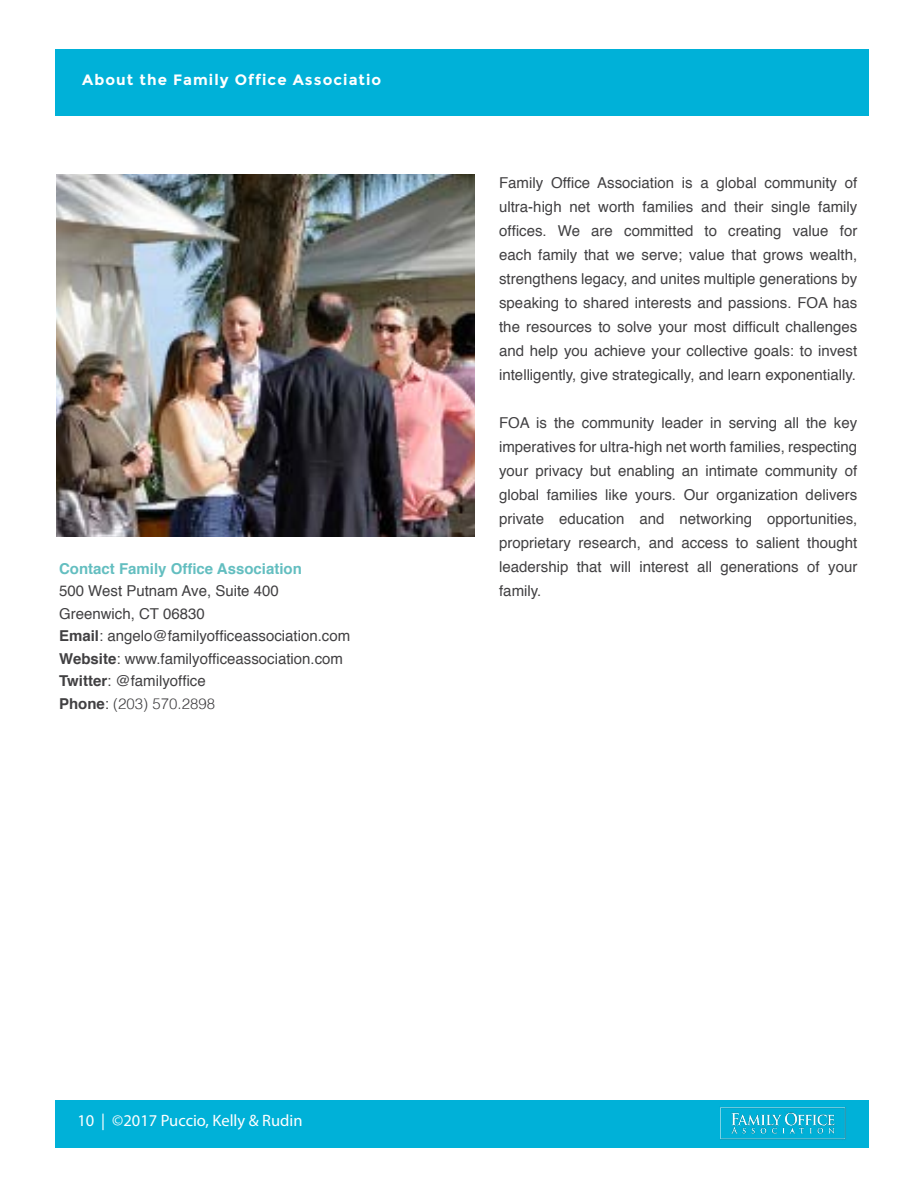
<style>
.page{position:relative;width:918px;height:1188px;background:#fff}
.page>*{position:absolute;margin:0;border:0;box-sizing:border-box;transform-origin:0 0}
.t1{font:16.5px "Myriad Pro";color:#fff}
.t2{font:15px/24px "Helvetica";color:#414042;text-align:justify}
.t3{font:700 15px "Montserrat";letter-spacing:.07em;color:#fff}
.t4{font:700 15px "Helvetica";color:#63bec0}
.s1{font-weight:700}
.s2{font-weight:300}
</style>
<div class="page">
<div style="left:55px;top:50px;width:813px;height:66px;background:#00b1d8"></div>
<div style="left:55px;top:1100px;width:813px;height:47px;background:#00b1d8"></div>
<img style="left:720px;top:1107px;width:126px;height:33px">
<img style="left:57px;top:175px;width:418px;height:361px">
<p class="t3" style="left:82px;top:70px;width:301px">About the Family Office Associatio</p>
<p class="t4" style="left:59px;top:556px;width:244px">Contact Family Office Association</p>
<p class="t2" style="left:59px;top:580px;width:293px;line-height:22.5px;text-align:left">500 West Putnam Ave, Suite 400<br>Greenwich, CT 06830<br><span class="s1">Email</span>: angelo@familyofficeassociation.com<br><span class="s1">Website</span>: www.familyofficeassociation.com<br><span class="s1">Twitter</span>: @familyoffice<br><span class="s1">Phone</span>: <span class="s2">(203) 570.2898</span></p>
<p class="t2" style="left:499px;top:171px;width:360px">Family Office Association is a global community of ultra-high net worth families and their single family offices. We are committed to creating value for each family that we serve; value that grows wealth, strengthens legacy, and unites multiple generations by speaking to shared interests and passions. FOA has the resources to solve your most difficult challenges and help you achieve your collective goals: to invest intelligently, give strategically, and learn exponentially.</p>
<p class="t2" style="left:499px;top:411px;width:360px">FOA is the community leader in serving all the key imperatives for ultra-high net worth families, respecting your privacy but enabling an intimate community of global families like yours. Our organization delivers private education and networking opportunities, proprietary research, and access to salient thought leadership that will interest all generations of your family.</p>
<p class="t1" style="left:77px;top:1110px;width:227px">10 | ©2017 Puccio, Kelly &amp; Rudin</p>
</div>
